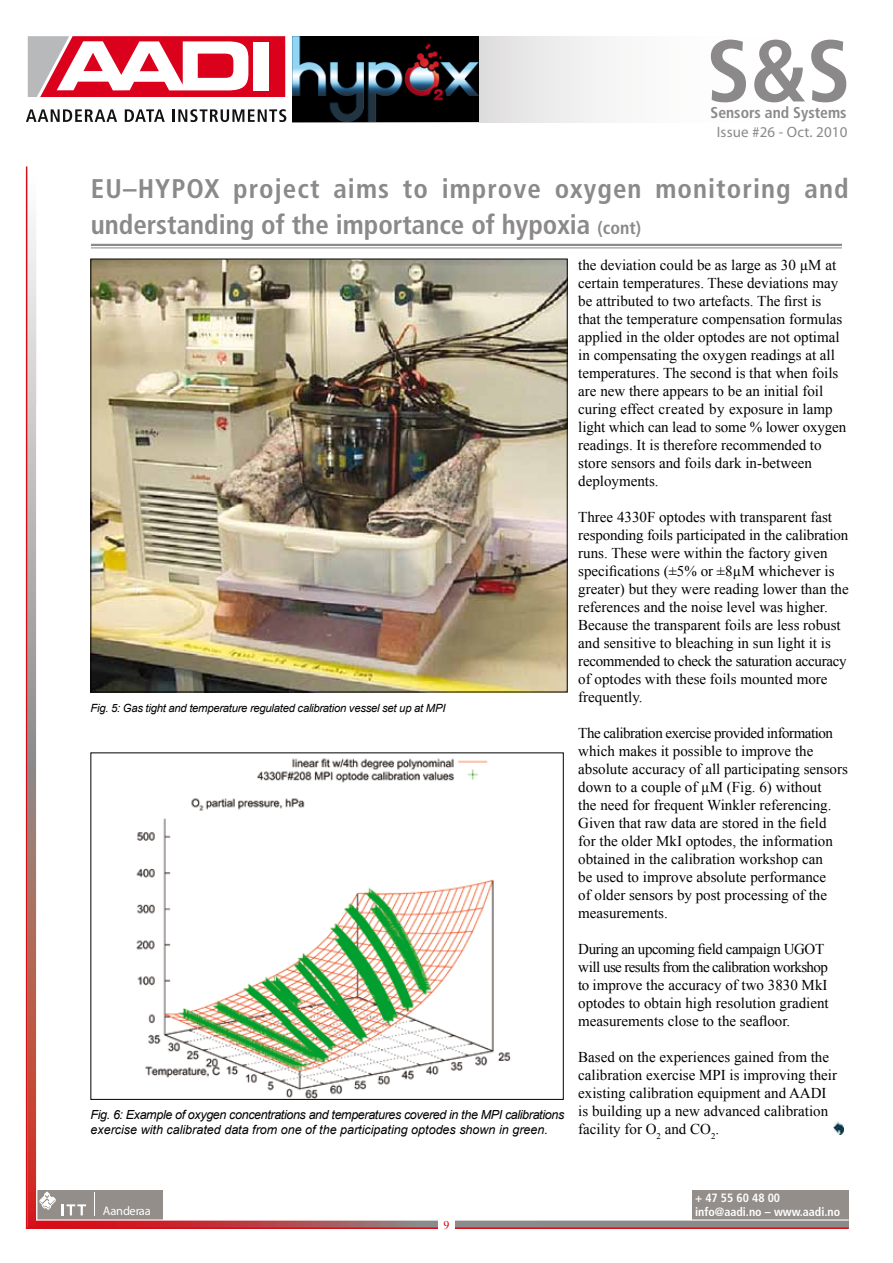
<style>
.page{position:relative;width:893px;height:1263px;background:#fff}
.page>*{position:absolute;margin:0;border:0;box-sizing:border-box;transform-origin:0 0}
.t1{font:700 condensed 87.45px "Frutiger LT";color:#8b8989}
.t2{font:700 condensed 27px/36px "Frutiger LT";letter-spacing:.035em;color:#8b8989}
.t3{font:700 condensed 15.6px "Frutiger LT";color:#8b8989}
.t4{font:15px/18px "Times New Roman";color:#000}
.t5{font:15px "Myriad Pro";letter-spacing:.01em;color:#8b8989}
.t6{font:italic 12.6px/15.8px "Arial";letter-spacing:-.03em;color:#000}
.t7{font:12.45px "Myriad Pro";color:#fff}
.t8{font:700 condensed 12px/14.4px "Frutiger LT";color:#fff}
.t9{font:12px "Times New Roman";color:#d70c16}
.t10{font:italic 11.25px "Arial";letter-spacing:-.025em;color:#000}
.s1{font-size:18px}
</style>
<div class="page">
<svg style="left:36px;top:1220px;width:813px;height:7px;background:#aa7174"></svg>
<hr style="left:26px;top:1227px;width:823px;height:2px;background:#d70c16">
<div style="left:438px;top:1220px;width:17px;height:10px;background:#fff"></div>
<div style="left:37px;top:1201px;width:126px;height:18px;background:#938e8a"></div>
<div style="left:37px;top:1190px;width:126px;height:13px;background:#938e8a"></div>
<svg style="left:94px;top:1192px;width:1px;height:24px"></svg>
<svg style="left:39px;top:1191px;width:47px;height:24px"></svg>
<svg style="left:27px;top:167px;width:9px;height:1061px;background:#c1918c"></svg>
<hr style="left:26px;top:166px;width:1px;height:1063px;background:#d70c16">
<svg style="left:478px;top:36px;width:131px;height:86px"></svg>
<svg style="left:26px;top:109px;width:91px;height:13px"></svg>
<svg style="left:125px;top:109px;width:40px;height:13px"></svg>
<svg style="left:173px;top:109px;width:113px;height:13px"></svg>
<svg style="left:28px;top:36px;width:257px;height:61px"></svg>
<div style="left:692px;top:1190px;width:157px;height:29px;background:#938e8a"></div>
<hr style="left:91px;top:244px;width:751px;height:2px;background:#8b8989">
<hr style="left:91px;top:247px;width:751px;height:1px;background:#8b8989">
<img style="left:93px;top:261px;width:472px;height:429px">
<img style="left:136px;top:758px;width:375px;height:339px">
<svg style="left:833px;top:1122px;width:11px;height:12px"></svg>
<img style="left:293px;top:36px;width:185px;height:86px">
<h1 class="t1" style="left:707px;top:19px;width:146px">S&amp;S</h1>
<p class="t3" style="left:710px;top:103px;width:138px">Sensors and Systems</p>
<p class="t5" style="left:717px;top:122px;width:132px">Issue #26 - Oct. 2010</p>
<h2 class="t2" style="left:91px;top:171px;width:759px">EU–HYPOX project aims to improve oxygen monitoring and understanding of the importance of hypoxia <span class="s1">(cont)</span></h2>
<p class="t10" style="left:90px;top:700px;width:356px">Fig. 5: Gas tight and temperature regulated calibration vessel set up at MPI</p>
<p class="t6" style="left:90px;top:1106px;width:475px">Fig. 6: Example of oxygen concentrations and temperatures covered in the MPI calibrations exercise with calibrated data from one of the participating optodes shown in green.</p>
<p class="t4" style="left:578px;top:256px;width:269px">the deviation could be as large as 30 µM at certain temperatures. These deviations may be attributed to two artefacts. The first is that the temperature compensation formulas applied in the older optodes are not optimal in compensating the oxygen readings at all temperatures. The second is that when foils are new there appears to be an initial foil curing effect created by exposure in lamp light which can lead to some % lower oxygen readings. It is therefore recommended to store sensors and foils dark in-between deployments.</p>
<p class="t4" style="left:578px;top:508px;width:272px">Three 4330F optodes with transparent fast responding foils participated in the calibration runs. These were within the factory given specifications (±5% or ±8µM whichever is greater) but they were reading lower than the references and the noise level was higher.<br>Because the transparent foils are less robust and sensitive to bleaching in sun light it is recommended to check the saturation accuracy of optodes with these foils mounted more frequently.</p>
<p class="t4" style="left:578px;top:724px;width:271px">The calibration exercise provided information which makes it possible to improve the absolute accuracy of all participating sensors down to a couple of µM (Fig. 6) without<br>the need for frequent Winkler referencing.<br>Given that raw data are stored in the field for the older MkI optodes, the information obtained in the calibration workshop can<br>be used to improve absolute performance<br>of older sensors by post processing of the measurements.</p>
<p class="t4" style="left:578px;top:940px;width:252px">During an upcoming field campaign UGOT will use results from the calibration workshop to improve the accuracy of two 3830 MkI optodes to obtain high resolution gradient measurements close to the seafloor.</p>
<p class="t4" style="left:578px;top:1048px;width:260px">Based on the experiences gained from the calibration exercise MPI is improving their existing calibration equipment and AADI is building up a new advanced calibration facility for O<sub>2</sub> and CO<sub>2</sub>.</p>
<p class="t7" style="left:103px;top:1203px;width:50px">Aanderaa</p>
<p class="t9" style="left:443px;top:1217px;width:7px">9</p>
<p class="t8" style="left:695px;top:1190px;width:147px">+ 47 55 60 48 00 info@aadi.no – www.aadi.no</p>
</div>
